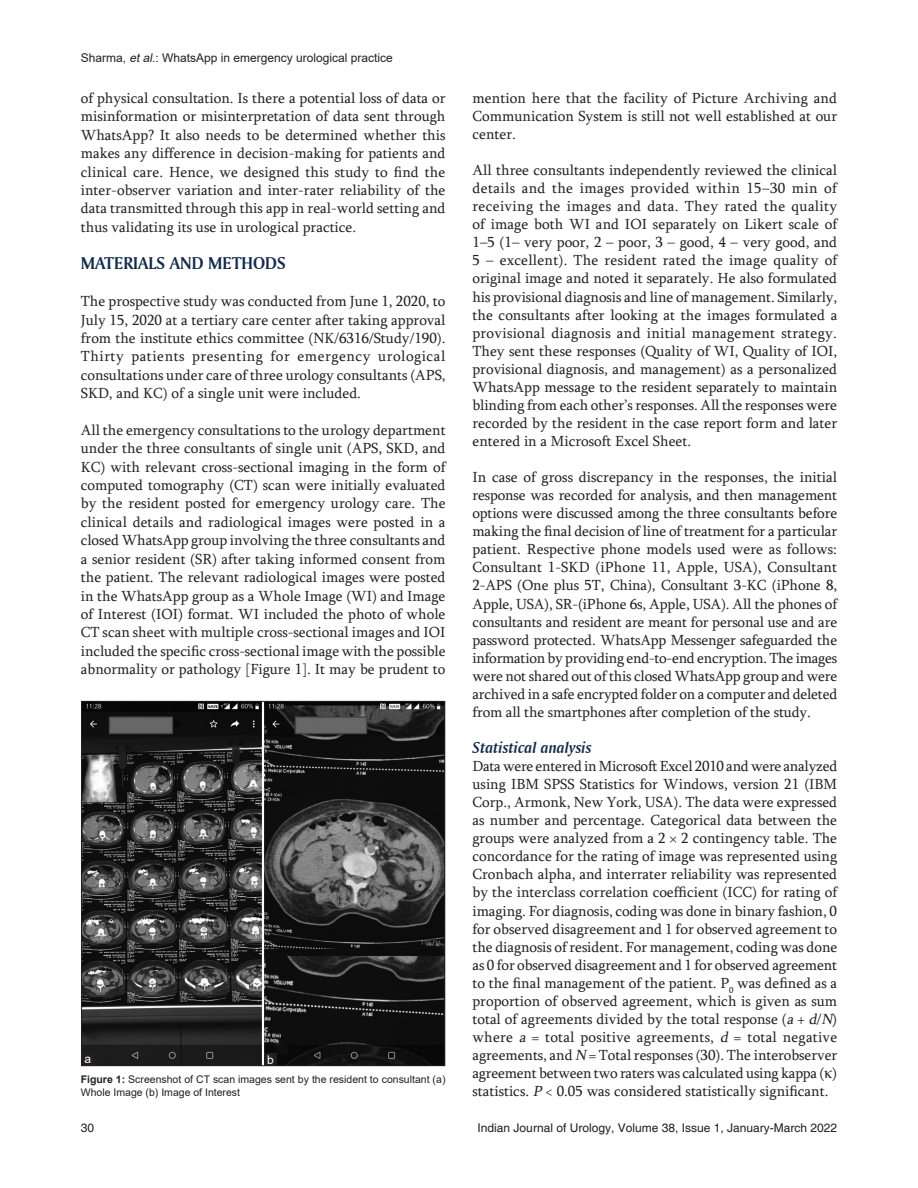
<style>
.page{position:relative;width:918px;height:1188px;background:#fff}
.page>*{position:absolute;margin:0;border:0;box-sizing:border-box;transform-origin:0 0}
.t1{font:18px "Amerigo BT Bold A";color:#142b4c}
.t2{font:16.5px "Amerigo BT Bold Italic A";color:#142b4c}
.TX{font:15px/18px "Sylfaen";color:#231f20;text-align:justify}
.RF_Verso{font:12px "Helvetica";color:#231f20}
.t3{font:12px "Arial";color:#231f20}
.LABEL{font:12px "Arial";color:#fff}
.FGC{font:10.5px/13.6px "Arial";color:#231f20}
.s1{font-style:italic}
.s2{font-weight:700}
</style>
<div class="page">
<img style="left:83px;top:703px;width:360px;height:361px">
<div style="left:81px;top:701px;width:364px;height:365px;border:1px solid #231f20"></div>
<div style="left:264px;top:1053px;width:13px;height:13px;background:#231f20"></div>
<div style="left:81px;top:1053px;width:13px;height:13px;background:#231f20"></div>
<p class="t3" style="left:81px;top:49px;width:314px">Sharma, <span class="s1">etal</span>.: WhatsApp in emergency urological practice</p>
<p class="TX" style="left:81px;top:88px;width:366px;line-height:18.5px">of physical consultation. Is there a potential loss of data or misinformation or misinterpretation of data sent through WhatsApp? It also needs to be determined whether this makes any difference in decision‑making for patients and clinical care. Hence, we designed this study to find the inter‑observer variation and inter‑rater reliability of the data transmitted through this app in real‑world setting and thus validating its use in urological practice.</p>
<h1 class="t1" style="left:81px;top:252px;width:206px">MATERIALS AND METHODS</h1>
<p class="TX" style="left:81px;top:292px;width:366px;line-height:18.5px">The prospective study was conducted from June 1, 2020, to July 15, 2020 at a tertiary care center after taking approval from the institute ethics committee (NK/6316/Study/190).<br>Thirty patients presenting for emergency urological consultations under care of three urology consultants (APS, SKD, and KC) of a single unit were included.</p>
<p class="TX" style="left:81px;top:420px;width:366px;line-height:18.5px">All the emergency consultations to the urology department under the three consultants of single unit (APS, SKD, and KC) with relevant cross‑sectional imaging in the form of computed tomography (CT) scan were initially evaluated by the resident posted for emergency urology care. The clinical details and radiological images were posted in a closed WhatsApp group involving the three consultants and a senior resident (SR) after taking informed consent from the patient. The relevant radiological images were posted in the WhatsApp group as a Whole Image (WI) and Image of Interest (IOI) format. WI included the photo of whole CT scan sheet with multiple cross‑sectional images and IOI included the specific cross‑sectional image with the possible abnormality or pathology [Figure 1]. It may be prudent to</p>
<p class="LABEL" style="left:84px;top:1050px;width:8px">a</p>
<p class="LABEL" style="left:267px;top:1051px;width:8px">b</p>
<p class="FGC" style="left:81px;top:1072px;width:366px"><span class="s2">Figure 1:</span> Screenshot of CT scan images sent by the resident to consultant (a)<br>Whole Image (b) Image of Interest</p>
<p class="TX" style="left:472px;top:89px;width:366px">mention here that the facility of Picture Archiving and Communication System is still not well established at our center.</p>
<p class="TX" style="left:472px;top:161px;width:366px">All three consultants independently reviewed the clinical details and the images provided within 15–30 min of receiving the images and data. They rated the quality of image both WI and IOI separately on Likert scale of 1–5 (1– very poor, 2 – poor, 3 – good, 4 – very good, and 5 – excellent). The resident rated the image quality of original image and noted it separately. He also formulated his provisional diagnosis and line of management. Similarly, the consultants after looking at the images formulated a provisional diagnosis and initial management strategy.<br>They sent these responses (Quality of WI, Quality of IOI, provisional diagnosis, and management) as a personalized WhatsApp message to the resident separately to maintain blinding from each other’s responses. All the responses were recorded by the resident in the case report form and later entered in a Microsoft Excel Sheet.</p>
<p class="TX" style="left:472px;top:468px;width:366px">In case of gross discrepancy in the responses, the initial response was recorded for analysis, and then management options were discussed among the three consultants before making the final decision of line of treatment for a particular patient. Respective phone models used were as follows:<br>Consultant 1‑SKD (iPhone 11, Apple, USA), Consultant 2‑APS (One plus 5T, China), Consultant 3‑KC (iPhone 8, Apple, USA), SR‑(iPhone 6s, Apple, USA). All the phones of consultants and resident are meant for personal use and are password protected. WhatsApp Messenger safeguarded the information by providing end‑to‑end encryption. The images were not shared out of this closed WhatsApp group and were archived in a safe encrypted folder on a computer and deleted from all the smartphones after completion of the study.</p>
<h2 class="t2" style="left:472px;top:738px;width:121px">Statistical analysis</h2>
<p class="TX" style="left:472px;top:757px;width:366px">Data were entered in Microsoft Excel 2010 and were analyzed using IBM SPSS Statistics for Windows, version 21 (IBM Corp., Armonk, New York, USA). The data were expressed as number and percentage. Categorical data between the groups were analyzed from a 2 × 2 contingency table. The concordance for the rating of image was represented using Cronbach alpha, and interrater reliability was represented by the interclass correlation coefficient (ICC) for rating of imaging. For diagnosis, coding was done in binary fashion, 0 for observed disagreement and 1 for observed agreement to the diagnosis of resident. For management, coding was done as 0 for observed disagreement and 1 for observed agreement to the final management of the patient. P<sub>0</sub> was defined as a proportion of observed agreement, which is given as sum total of agreements divided by the total response (<span class="s1">a</span>+ <span class="s1">d</span>/<span class="s1">N</span>) where <span class="s1">a</span> = total positive agreements, <span class="s1">d</span> = total negative agreements, and <span class="s1">N</span>= Total responses (30). The interobserver agreement between two raters was calculated using kappa ( ) statistics. <span class="s1">P</span>&lt; 0.05 was considered statistically significant.</p>
<p class="RF_Verso" style="left:81px;top:1121px;width:15px">30</p>
<p class="RF_Verso" style="left:478px;top:1121px;width:361px">Indian Journal of Urology, Volume 38, Issue 1, January-March 2022</p>
</div>
